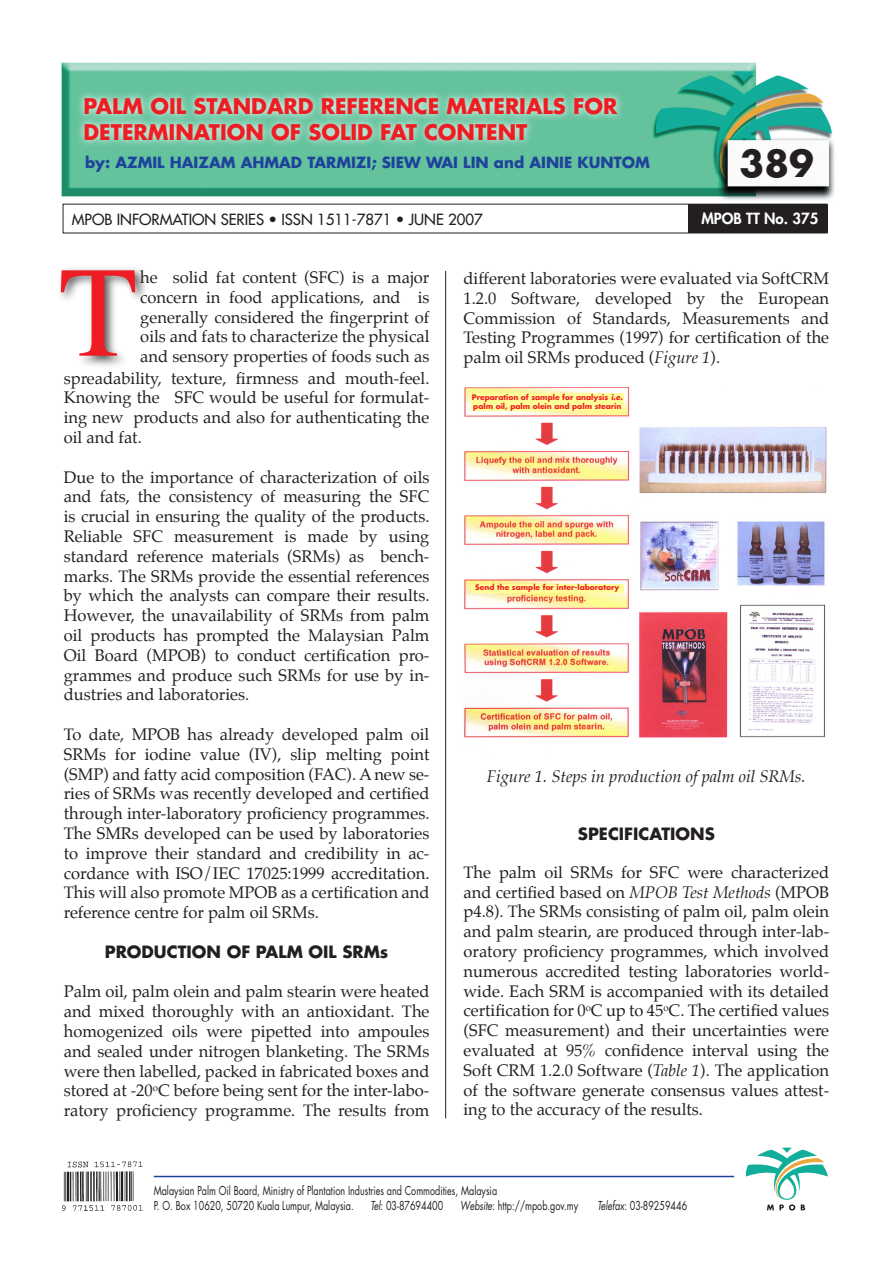
<style>
.page{position:relative;width:893px;height:1263px;background:#fff}
.page>*{position:absolute;margin:0;border:0;box-sizing:border-box;transform-origin:0 0}
.t1{font:129px "Times";color:#ee1d23}
.t2{font:700 36px "Futura";color:#231f20}
.t3{font:700 21px/25.2px "Futura";color:#ee1d23}
.t4{font:16.5px/19.8px "Palatino";color:#231f20;text-align:justify}
.t5{font:italic 16.5px "Palatino";color:#231f20}
.Heading_1{font:700 16.5px "Futura";color:#231f20}
.t6{font:700 15px "Futura";color:#1f439b}
.t7{font:15px "Futura";color:#231f20}
.t8{font:800 15px "Futura";color:#fff}
.t9{font:12px "Futura";color:#231f20;scale:.75 1}
.t10{font:700 7.5px/9px "Futura";color:#ee1d23}
.s1{font-style:italic}
</style>
<div class="page">
<img style="left:61px;top:62px;width:774px;height:145px">
<div style="left:688px;top:204px;width:140px;height:29px;background:#231f20"></div>
<svg style="left:75px;top:88px;width:550px;height:61px;background:#8ad1b5"></svg>
<div style="left:55px;top:265px;width:94px;height:104px;background:#231f20;opacity:.75"></div>
<img style="left:61px;top:1161px;width:82px;height:50px">
<svg style="left:746px;top:1147px;width:82px;height:63px"></svg>
<hr style="left:154px;top:1176px;width:580px;height:1px;background:#1f439b">
<hr style="left:445px;top:271px;width:1px;height:847px;background:#231f20">
<img style="left:464px;top:386px;width:363px;height:352px">
<div style="left:471px;top:394px;width:153px;height:17px;background:#ff9"></div>
<div style="left:471px;top:584px;width:153px;height:9px;background:#ff9"></div>
<p class="t3" style="left:84px;top:93px;width:535px">PALM OIL STANDARD REFERENCE MATERIALS FOR<br>DETERMINATION OF SOLID FAT CONTENT</p>
<p class="t6" style="left:85px;top:152px;width:566px">by: AZMIL HAIZAM AHMAD TARMIZI; SIEW WAI LIN and AINIE KUNTOM</p>
<p class="t2" style="left:740px;top:139px;width:76px">389</p>
<p class="t7" style="left:72px;top:210px;width:413px">MPOB INFORMATION SERIES • ISSN 1511-7871 • JUNE 2007</p>
<p class="t8" style="left:701px;top:208px;width:118px">MPOB TT No. 375</p>
<p class="t4" style="left:140px;top:269px;width:291px">he solid fat content (SFC) is a major concern in food applications, and is generally considered the fingerprint of oils and fats to characterize the physical and sensory properties of foods such as</p>
<p class="t4" style="left:463px;top:270px;width:367px">different laboratories were evaluated via SoftCRM 1.2.0 Software, developed by the European Commission of Standards, Measurements and Testing Programmes (1997) for certification of the palm oil SRMs produced (<span class="s1">Figure 1</span>).</p>
<p class="t1" style="left:59px;top:192px;width:80px">T</p>
<p class="t4" style="left:64px;top:369px;width:367px">spreadability, texture, firmness and mouth-feel.<br>Knowing the SFC would be useful for formulat&shy;ing new products and also for authenticating the oil and fat.</p>
<p class="t4" style="left:64px;top:468px;width:367px">Due to the importance of characterization of oils and fats, the consistency of measuring the SFC is crucial in ensuring the quality of the products.<br>Reliable SFC measurement is made by using standard reference materials (SRMs) as bench&shy;marks. The SRMs provide the essential references by which the analysts can compare their results.<br>However, the unavailability of SRMs from palm oil products has prompted the Malaysian Palm Oil Board (MPOB) to conduct certification pro&shy;grammes and produce such SRMs for use by in&shy;dustries and laboratories.</p>
<p class="t4" style="left:64px;top:726px;width:367px">To date, MPOB has already developed palm oil SRMs for iodine value (IV), slip melting point (SMP) and fatty acid composition (FAC). A new se&shy;ries of SRMs was recently developed and certified through inter-laboratory proficiency programmes.<br>The SMRs developed can be used by laboratories to improve their standard and credibility in ac&shy;cordance with ISO/IEC 17025:1999 accreditation.<br>This will also promote MPOB as a certification and reference centre for palm oil SRMs.</p>
<p class="Heading_1" style="left:105px;top:940px;width:285px">PRODUCTION OF PALM OIL SRMs</p>
<p class="t4" style="left:64px;top:983px;width:367px">Palm oil, palm olein and palm stearin were heated and mixed thoroughly with an antioxidant. The homogenized oils were pipetted into ampoules and sealed under nitrogen blanketing. The SRMs were then labelled, packed in fabricated boxes and stored at -20<sup>o</sup>C before being sent for the inter-labo&shy;ratory proficiency programme. The results from</p>
<p class="t10" style="left:472px;top:392px;width:153px">Preparation of sample for analysis <span class="s1">i.e. </span>palm oil, palm olein and palm stearin</p>
<p class="t10" style="left:475px;top:583px;width:146px">Send the sample for inter-laboratory</p>
<p class="t5" style="left:487px;top:766px;width:320px">Figure 1. Steps in production of palm oil SRMs.</p>
<p class="Heading_1" style="left:578px;top:822px;width:138px">SPECIFICATIONS</p>
<p class="t4" style="left:463px;top:864px;width:367px">The palm oil SRMs for SFC were characterized and certified based on <span class="s1">MPOB Test Methods</span> (MPOB p4.8). The SRMs consisting of palm oil, palm olein and palm stearin, are produced through inter-lab&shy;oratory proficiency programmes, which involved numerous accredited testing laboratories world&shy;wide. Each SRM is accompanied with its detailed certification for 0<sup>o</sup>C up to 45<sup>o</sup>C. The certified values (SFC measurement) and their uncertainties were evaluated at 95% confidence interval using the Soft CRM 1.2.0 Software (<span class="s1">Table 1</span>). The application of the software generate consensus values attest&shy;ing to the accuracy of the results.</p>
<p class="t9" style="left:154px;top:1182px;width:459px">Malaysian Palm Oil Board, Ministry of Plantation Industries and Commodities, Malaysia</p>
<p class="t9" style="left:154px;top:1197px;width:268px">P. O. Box 10620, 50720 Kuala Lumpur, Malaysia.</p>
<p class="t9" style="left:371px;top:1197px;width:99px"><span class="s1">Tel</span>: 03-87694400</p>
<p class="t9" style="left:460px;top:1197px;width:159px"><span class="s1">Website</span>: http://mpob.gov.my</p>
<p class="t9" style="left:598px;top:1197px;width:121px"><span class="s1">Telefax</span>: 03-89259446</p>
</div>
